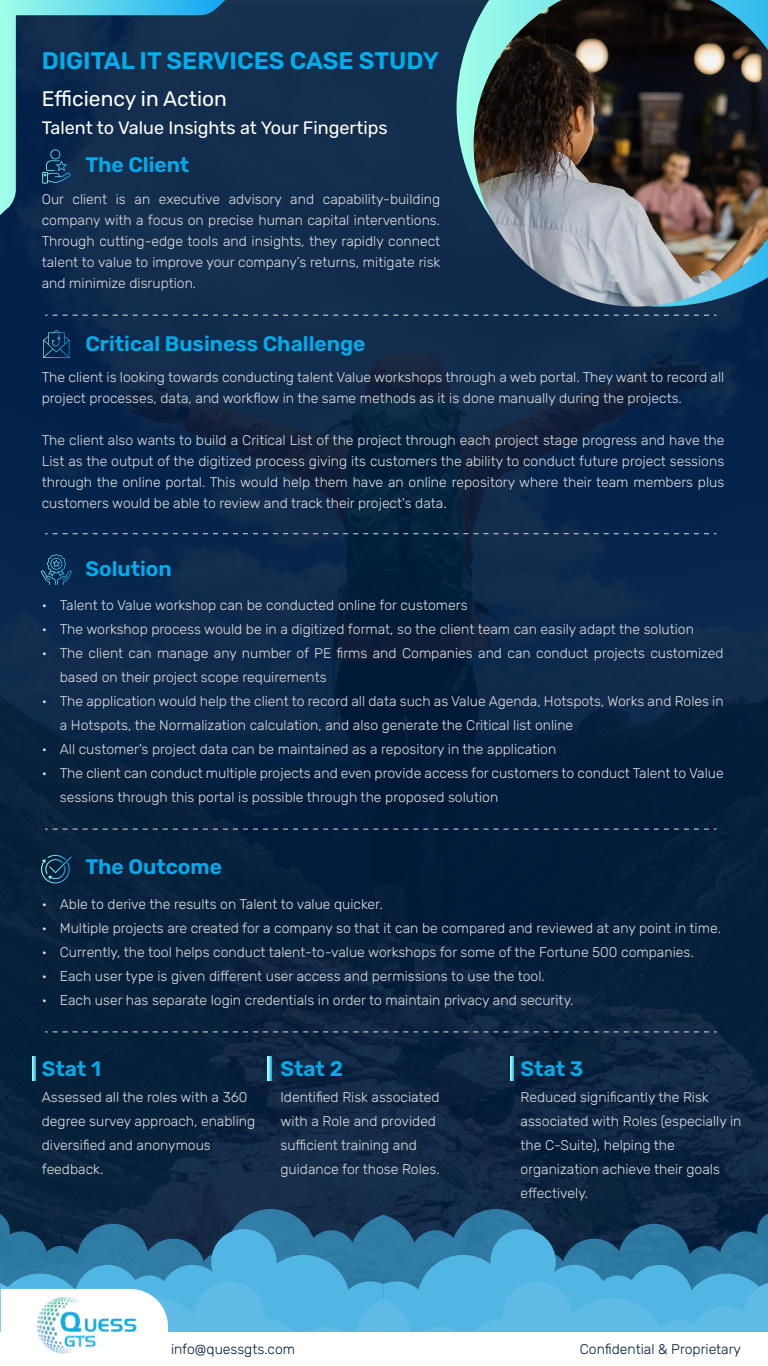
<style>
.page{position:relative;width:768px;height:1366px;background:#fff}
.page>*{position:absolute;margin:0;border:0;box-sizing:border-box;transform-origin:0 0}
.t1{font:600 24px "Rubik";color:#00aeed}
.t2{font:600 21px "Rubik";color:#00aceb}
.t3{font:21px "Rubik";color:#fff}
.t4{font:18px "Rubik";color:#fff}
.t5{font:300 14px/24px "Rubik";color:#dedfe0}
.t6{font:300 14px "Rubik";color:#001c3d}
</style>
<div class="page">
<div style="left:0;top:0;width:768px;height:1366px;background:linear-gradient(to right,#0b2645,#0a2443)"></div>
<svg style="left:457px;top:0;width:17px;height:307px;background:#437683"></svg>
<svg style="left:0;top:0;width:225px;height:215px;background:#1e4461"></svg>
<svg style="left:43px;top:330px;width:27px;height:28px"></svg>
<svg style="left:47px;top:554px;width:19px;height:22px"></svg>
<svg style="left:0;top:1209px;width:768px;height:157px"></svg>
<img style="left:35px;top:1294px;width:106px;height:64px">
<svg style="left:45px;top:533px;width:672px;height:1px"></svg>
<svg style="left:45px;top:315px;width:672px;height:1px"></svg>
<svg style="left:45px;top:829px;width:672px;height:1px"></svg>
<svg style="left:45px;top:1031px;width:672px;height:1px"></svg>
<img style="left:474px;top:0;width:294px;height:307px">
<svg style="left:41px;top:855px;width:31px;height:28px"></svg>
<svg style="left:32px;top:1057px;width:4px;height:24px"></svg>
<svg style="left:268px;top:1057px;width:3px;height:24px"></svg>
<svg style="left:510px;top:1057px;width:4px;height:24px"></svg>
<svg style="left:42px;top:149px;width:29px;height:35px"></svg>
<h1 class="t1" style="left:42px;top:43px;width:399px">DIGITAL IT SERVICES CASE STUDY</h1>
<h2 class="t3" style="left:42px;top:83px;width:187px">Efficiency in Action</h2>
<p class="t4" style="left:42px;top:114px;width:347px">Talent to Value Insights at Your Fingertips</p>
<h2 class="t2" style="left:85px;top:149px;width:105px">The Client</h2>
<p class="t5" style="left:42px;top:189px;width:400px;line-height:21px;text-align:justify">Our client is an executive advisory and capability-building company with a focus on precise human capital interventions.<br>Through cutting-edge tools and insights, they rapidly connect talent to value to improve your company’s returns, mitigate risk and minimize disruption.</p>
<h2 class="t2" style="left:85px;top:328px;width:282px">Critical Business Challenge</h2>
<p class="t5" style="left:42px;top:367px;width:684px;line-height:21px">The client is looking towards conducting talent Value workshops through a web portal. They want to record all project processes, data, and workflow in the same methods as it is done manually during the projects.</p>
<p class="t5" style="left:42px;top:430px;width:684px;line-height:21px;text-align:justify">The client also wants to build a Critical List of the project through each project stage progress and have the List as the output of the digitized process giving its customers the ability to conduct future project sessions through the online portal. This would help them have an online repository where their team members plus customers would be able to review and track their project's data.</p>
<h2 class="t2" style="left:85px;top:553px;width:88px">Solution</h2>
<p class="t5" style="left:42px;top:594px;width:427px">• Talent to Value workshop can be conducted online for customers</p>
<p class="t5" style="left:42px;top:618px;width:654px">• The workshop process would be in a digitized format, so the client team can easily adapt the solution</p>
<p class="t5" style="left:60px;top:642px;width:665px;text-indent:-18px">• The client can manage any number of PE firms and Companies and can conduct projects customized based on their project scope requirements</p>
<p class="t5" style="left:60px;top:690px;width:665px;text-indent:-18px">• The application would help the client to record all data such as Value Agenda, Hotspots, Works and Roles in a Hotspots, the Normalization calculation, and also generate the Critical list online</p>
<p class="t5" style="left:42px;top:738px;width:516px">• All customer's project data can be maintained as a repository in the application</p>
<p class="t5" style="left:60px;top:762px;width:665px;text-indent:-18px">• The client can conduct multiple projects and even provide access for customers to conduct Talent to Value sessions through this portal is possible through the proposed solution</p>
<h2 class="t2" style="left:85px;top:851px;width:138px">The Outcome</h2>
<p class="t5" style="left:42px;top:893px;width:342px">• Able to derive the results on Talent to value quicker.</p>
<p class="t5" style="left:42px;top:917px;width:681px">• Multiple projects are created for a company so that it can be compared and reviewed at any point in time.</p>
<p class="t5" style="left:42px;top:941px;width:653px">• Currently, the tool helps conduct talent-to-value workshops for some of the Fortune 500 companies.</p>
<p class="t5" style="left:42px;top:965px;width:505px">• Each user type is given different user access and permissions to use the tool.</p>
<p class="t5" style="left:42px;top:989px;width:533px">• Each user has separate login credentials in order to maintain privacy and security.</p>
<h2 class="t2" style="left:42px;top:1053px;width:61px">Stat 1</h2>
<p class="t5" style="left:42px;top:1086px;width:215px">Assessed all the roles with a 360 degree survey approach, enabling diversified and anonymous feedback.</p>
<h2 class="t2" style="left:280px;top:1053px;width:64px">Stat 2</h2>
<p class="t5" style="left:280px;top:1086px;width:161px">Identified Risk associated with a Role and provided sufficient training and guidance for those Roles.</p>
<h2 class="t2" style="left:521px;top:1053px;width:64px">Stat 3</h2>
<p class="t5" style="left:521px;top:1086px;width:222px">Reduced significantly the Risk associated with Roles (especially in the C-Suite), helping the organization achieve their goals effectively.</p>
<p class="t6" style="left:171px;top:1339px;width:126px">info@quessgts.com</p>
<p class="t6" style="left:580px;top:1339px;width:163px">Confidential &amp; Proprietary</p>
</div>
